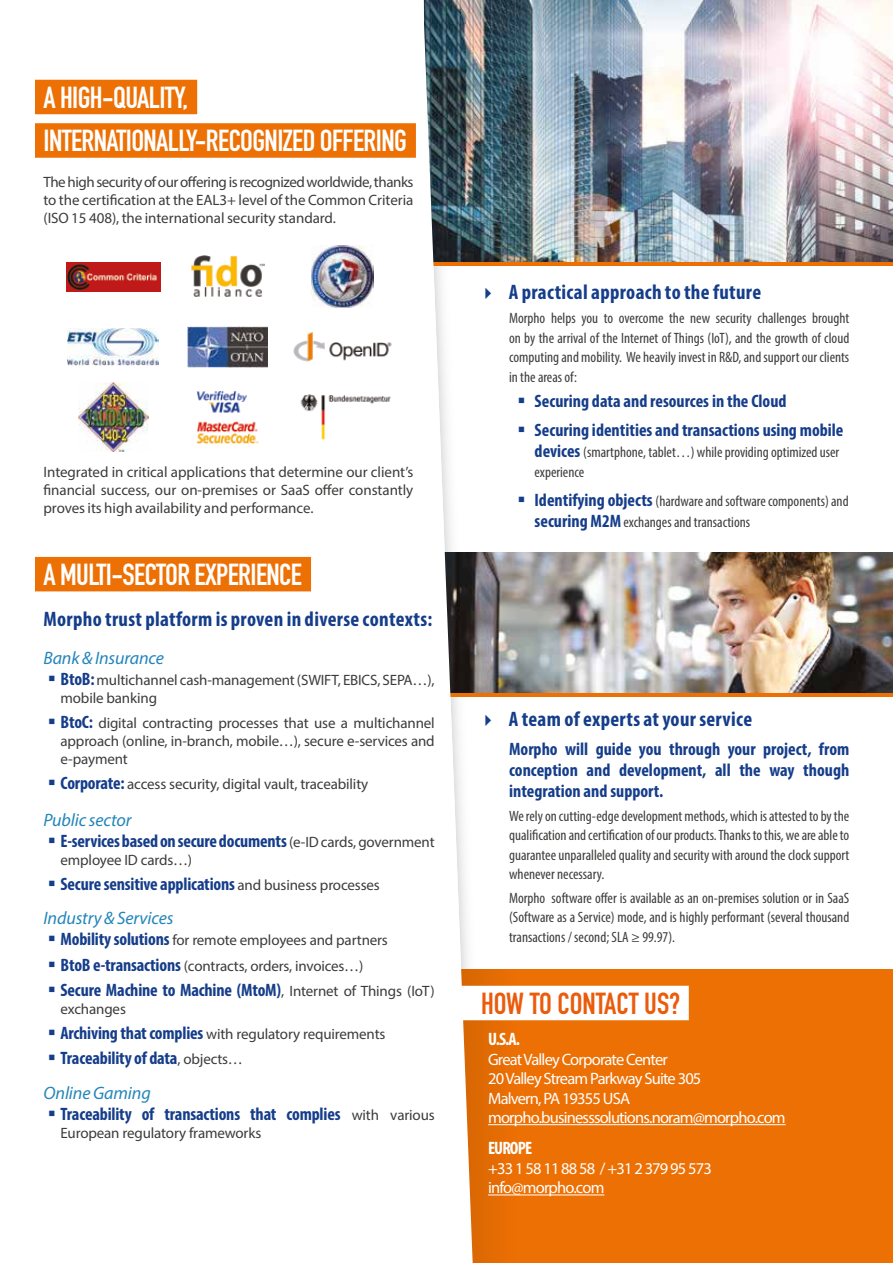
<style>
.page{position:relative;width:893px;height:1263px;background:#fff}
.page>*{position:absolute;margin:0;border:0;box-sizing:border-box;transform-origin:0 0}
.t1{font:30px/43.5px "DIN Engschrift Std";letter-spacing:-.02em;color:#fff}
.t2{font:30px "DIN Engschrift Std";color:#ea5b0b}
.t3{font:700 condensed 21px "Myriad Pro";letter-spacing:.015em;color:#153d8a}
.t4{font:700 condensed 18px/21px "Myriad Pro";letter-spacing:-.005em;color:#153d8a}
.t5{font:italic 18px "Myriad Pro";letter-spacing:-.005em;color:#2385bb}
.t6{font:700 condensed 18px "Myriad Pro";letter-spacing:-.05em;color:#fff}
.t7{font:16.5px/19.5px "Myriad Pro";letter-spacing:-.05em;color:#fff}
.t8{font:15px/18px "Myriad Pro";letter-spacing:-.01em;color:#3c3c3b;text-align:justify}
.t9{font:condensed 15px/19.5px "Myriad Pro";color:#3c3c3b;text-align:justify}
.s1{color:#153d8a}
.s2{font-weight:700;font-stretch:condensed;font-size:18px;color:#153d8a}
.s3{font-weight:400;font-stretch:normal;font-size:15px;color:#3c3c3b}
.s4{font-weight:400;font-style:italic;font-stretch:normal;color:#2385bb}
.s5{font-weight:700;font-size:18px;color:#153d8a}
</style>
<div class="page">
<svg style="left:473px;top:261px;width:420px;height:4px;background:#d27524"></svg>
<div style="left:447px;top:692px;width:446px;height:5px;background:#ed7004"></div>
<div style="left:456px;top:969px;width:437px;height:294px;background:#ed7004"></div>
<div style="left:35px;top:557px;width:276px;height:34px;background:#ed7004"></div>
<img style="left:473px;top:552px;width:420px;height:140px">
<img style="left:473px;top:0;width:420px;height:261px">
<img style="left:66px;top:262px;width:94px;height:29px">
<img style="left:191px;top:256px;width:74px;height:41px">
<img style="left:312px;top:246px;width:61px;height:61px">
<img style="left:68px;top:329px;width:91px;height:36px">
<img style="left:78px;top:382px;width:70px;height:70px">
<img style="left:196px;top:391px;width:63px;height:53px">
<img style="left:293px;top:332px;width:85px;height:30px">
<img style="left:300px;top:394px;width:78px;height:46px">
<img style="left:188px;top:326px;width:80px;height:41px">
<svg style="left:378px;top:0;width:95px;height:1263px"></svg>
<div style="left:35px;top:80px;width:162px;height:34px;background:#ed7004"></div>
<div style="left:35px;top:123px;width:381px;height:35px;background:#ed7004"></div>
<hr style="left:488px;top:1194px;width:116px;height:1px;background:#fff">
<hr style="left:488px;top:1124px;width:298px;height:1px;background:#fff">
<div style="left:443px;top:986px;width:246px;height:34px;background:#fff"></div>
<h1 class="t1" style="left:43px;top:76px;width:365px">A HIGH-QUALITY,<br>INTERNATIONALLY-RECOGNIZED OFFERING</h1>
<p class="t8" style="left:43px;top:172px;width:372px">The high security of our offering is recognized worldwide, thanks to the certification at the EAL3+ level of the Common Criteria (ISO 15 408), the international security standard.</p>
<p class="t8" style="left:43px;top:462px;width:371px">Integrated in critical applications that determine our client’s financial success, our on-premises or SaaS offer constantly proves its high availability and performance.</p>
<h1 class="t1" style="left:43px;top:553px;width:260px">A MULTI-SECTOR EXPERIENCE</h1>
<h2 class="t3" style="left:43px;top:606px;width:390px">Morpho trust platform is proven in diverse contexts:</h2>
<p class="t5" style="left:43px;top:647px;width:122px">Bank &amp; Insurance</p>
<p class="t8" style="left:61px;top:671px;width:376px;text-indent:-13px"><span class="s1">▪</span> <span class="s2">BtoB:</span> multichannel cash-management (SWIFT, EBICS, SEPA…), mobile banking</p>
<p class="t8" style="left:61px;top:714px;width:376px;text-indent:-13px"><span class="s1">▪</span> <span class="s2">BtoC:</span> digital contracting processes that use a multichannel approach (online, in-branch, mobile…), secure e-services and e-payment</p>
<p class="t8" style="left:48px;top:775px;width:322px"><span class="s1">▪</span> <span class="s2">Corporate:</span> access security, digital vault, traceability</p>
<p class="t5" style="left:43px;top:808px;width:90px">Public sector</p>
<p class="t4" style="left:48px;top:830px;width:388px">▪ E-services based on secure documents <span class="s3">(e-ID cards, government</span></p>
<p class="t8" style="left:61px;top:850px;width:133px">employee ID cards…)</p>
<p class="t4" style="left:43px;top:866px;width:338px;line-height:34.3px">▪ Secure sensitive applications <span class="s3">and business processes<br></span><span class="s4">Industry &amp; Services</span></p>
<p class="t8" style="left:48px;top:931px;width:342px"><span class="s1">▪</span> <span class="s2">Mobility solutions</span> for remote employees and partners</p>
<p class="t8" style="left:48px;top:956px;width:317px"><span class="s1">▪</span> <span class="s2">BtoB e-transactions</span> (contracts, orders, invoices…)</p>
<p class="t4" style="left:48px;top:979px;width:388px">▪ Secure Machine to Machine (MtoM)<span class="s3">, Internet of Things (IoT)</span></p>
<p class="t8" style="left:61px;top:999px;width:67px">exchanges</p>
<p class="t8" style="left:48px;top:1025px;width:339px"><span class="s1">▪</span> <span class="s2">Archiving that complies</span> with regulatory requirements</p>
<p class="t4" style="left:43px;top:1041px;width:201px;line-height:34.3px">▪ Traceability of data<span class="s3">, objects…<br></span><span class="s4">Online Gaming</span></p>
<p class="t4" style="left:48px;top:1103px;width:388px">▪ Traceability of transactions that complies <span class="s3">with various</span></p>
<p class="t8" style="left:61px;top:1123px;width:202px">European regulatory frameworks</p>
<h2 class="t3" style="left:509px;top:279px;width:254px">A practical approach to the future</h2>
<p class="t9" style="left:509px;top:308px;width:342px">Morpho helps you to overcome the new security challenges brought on by the arrival of the Internet of Things (IoT), and the growth of cloud computing and mobility. We heavily invest in R&amp;D, and support our clients in the areas of:</p>
<p class="t4" style="left:518px;top:390px;width:270px">▪ Securing data and resources in the Cloud</p>
<p class="t4" style="left:518px;top:419px;width:327px">▪ Securing identities and transactions using mobile</p>
<p class="t9" style="left:535px;top:442px;width:306px"><span class="s5">devices</span> (smartphone, tablet…) while providing optimized user experience</p>
<p class="t9" style="left:535px;top:491px;width:316px;line-height:21px;text-indent:-17px"><span class="s1">▪</span> <span class="s5">Identifying objects</span> (hardware and software components) and <span class="s5">securing M2M</span> exchanges and transactions</p>
<h2 class="t3" style="left:509px;top:706px;width:245px">A team of experts at your service</h2>
<p class="t4" style="left:509px;top:738px;width:342px;text-align:justify">Morpho will guide you through your project, from conception and development, all the way though integration and support.</p>
<p class="t9" style="left:509px;top:806px;width:342px">We rely on cutting-edge development methods, which is attested to by the qualification and certification of our products. Thanks to this, we are able to guarantee unparalleled quality and security with around the clock support whenever necessary.</p>
<p class="t9" style="left:509px;top:888px;width:342px">Morpho software offer is available as an on-premises solution or in SaaS (Software as a Service) mode, and is highly performant (several thousand transactions / second; SLA ≥ 99.97).</p>
<h1 class="t2" style="left:481px;top:986px;width:201px">HOW TO CONTACT US?</h1>
<p class="t6" style="left:488px;top:1028px;width:34px">U.S.A.</p>
<p class="t7" style="left:488px;top:1049px;width:299px">Great Valley Corporate Center<br>20 Valley Stream Parkway Suite 305<br>Malvern, PA 19355 USA morpho.businesssolutions.noram@morpho.com</p>
<p class="t6" style="left:488px;top:1137px;width:46px">EUROPE</p>
<p class="t7" style="left:488px;top:1158px;width:225px">+33 1 58 11 88 58 / +31 2 379 95 573 info@morpho.com</p>
</div>
